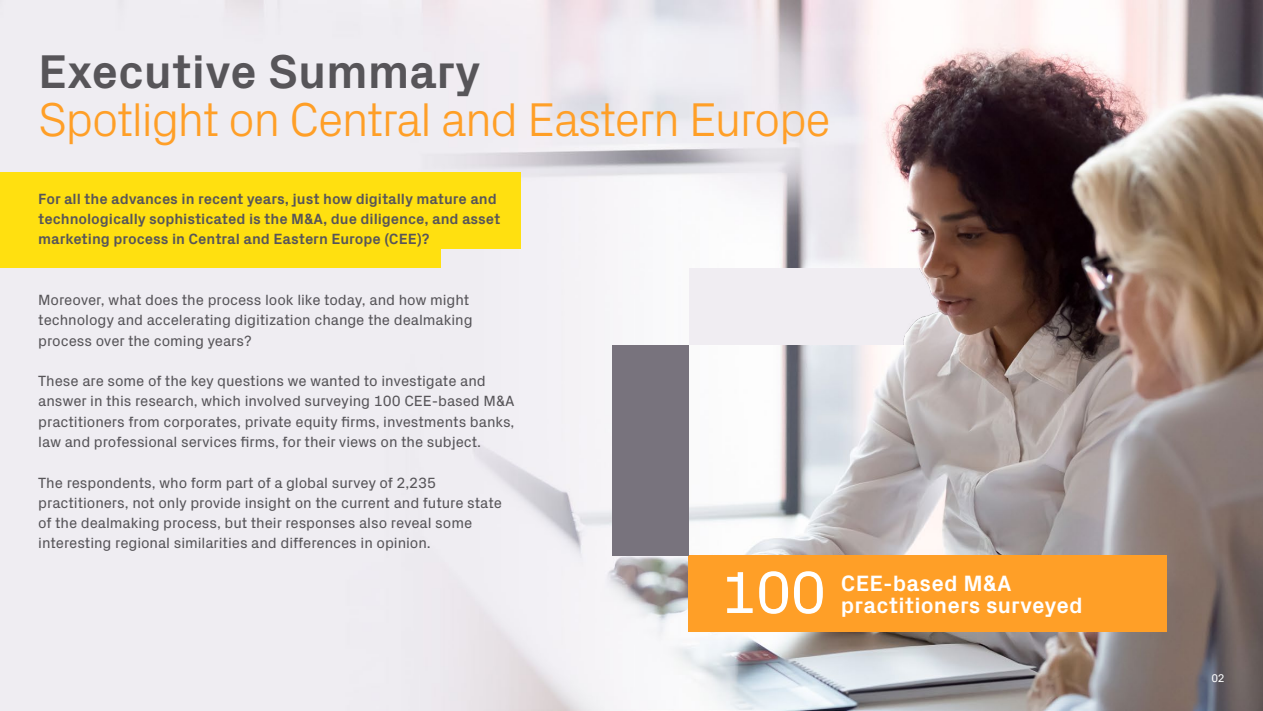
<style>
.page{position:relative;width:1263px;height:711px;background:#fff}
.page>*{position:absolute;margin:0;border:0;box-sizing:border-box;transform-origin:0 0}
.t1{font:60px "Px Grotesk";color:#fff}
.t2{font:300 48px "Px Grotesk";letter-spacing:-.04em;color:#ff9f27}
.t3{font:700 48px "Px Grotesk";letter-spacing:-.005em;color:#575559}
.t4{font:700 22.5px/22.5px "Px Grotesk";letter-spacing:.005em;color:#fff}
.t5{font:15px/20.2px "Px Grotesk";letter-spacing:-.005em;color:#575559}
.t6{font:700 15px/20.2px "Px Grotesk";letter-spacing:-.005em;color:#575559}
.t7{font:11.25px "Px Grotesk";color:#fff}
</style>
<div class="page">
<img style="left:0;top:0;width:1263px;height:710px">
<div style="left:0;top:172px;width:520px;height:77px;background:#ffe010"></div>
<div style="left:0;top:191px;width:440px;height:77px;background:#ffe010"></div>
<div style="left:688px;top:555px;width:479px;height:76px;background:#ff9f27"></div>
<div style="left:612px;top:344px;width:77px;height:211px;background:#78737d"></div>
<img style="left:688px;top:268px;width:479px;height:76px">
<h2 class="t3" style="left:38px;top:36px;width:444px">Executive Summary</h2>
<h2 class="t2" style="left:38px;top:84px;width:794px">Spotlight on Central and Eastern Europe</h2>
<p class="t6" style="left:38px;top:187px;width:464px">For all the advances in recent years, just how digitally mature and technologically sophisticated is the M&amp;A, due diligence, and asset marketing process in Central and Eastern Europe (CEE)?</p>
<p class="t5" style="left:38px;top:288px;width:436px">Moreover, what does the process look like today, and how might technology and accelerating digitization change the dealmaking process over the coming years?</p>
<p class="t5" style="left:38px;top:369px;width:478px">These are some of the key questions we wanted to investigate and answer in this research, which involved surveying 100 CEE-based M&amp;A practitioners from corporates, private equity firms, investments banks, law and professional services firms, for their views on the subject.</p>
<p class="t5" style="left:38px;top:471px;width:465px">The respondents, who form part of a global survey of 2,235 practitioners, not only provide insight on the current and future state of the dealmaking process, but their responses also reveal some interesting regional similarities and differences in opinion.</p>
<h1 class="t1" style="left:721px;top:548px;width:107px">100</h1>
<h3 class="t4" style="left:841px;top:570px;width:243px">CEE-based M&amp;A practitioners surveyed</h3>
<p class="t7" style="left:1211px;top:669px;width:15px">02</p>
</div>
